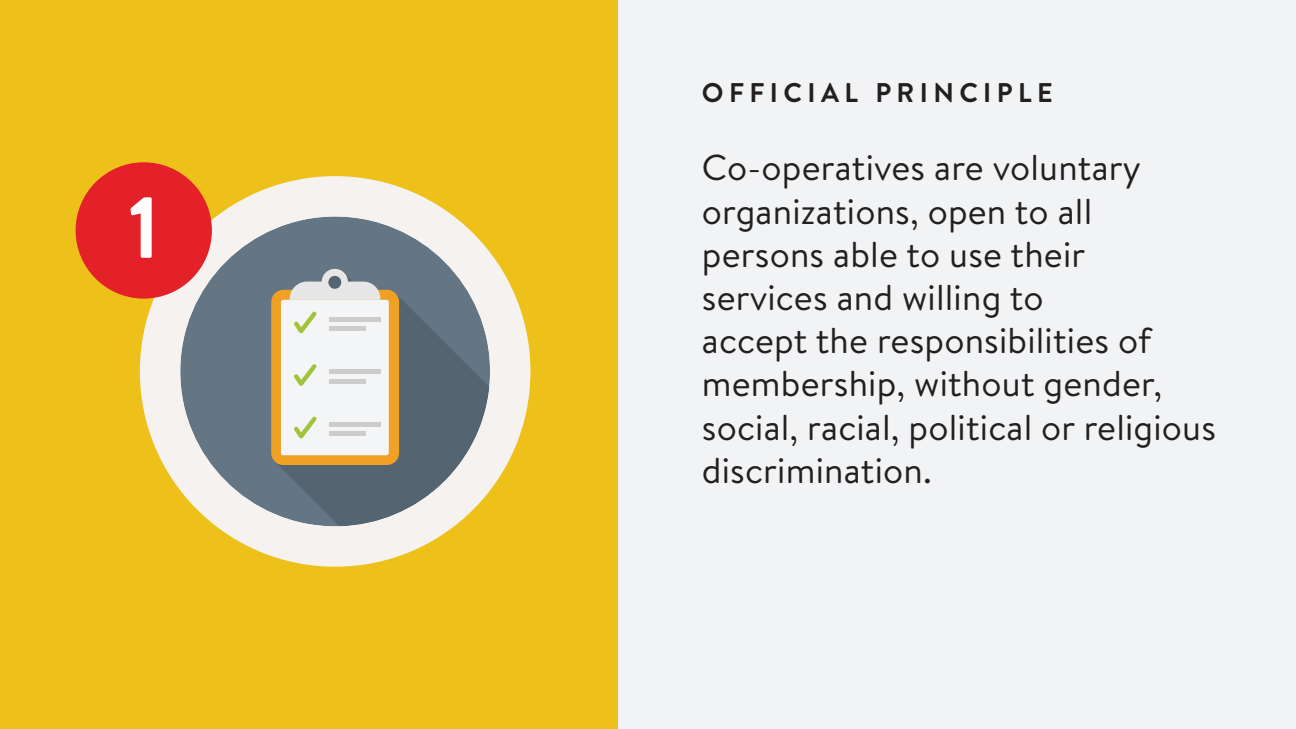
<style>
.page{position:relative;width:1296px;height:729px;background:#f2f3f4}
.page>*{position:absolute;margin:0;border:0;box-sizing:border-box;transform-origin:0 0}
.t1{font:700 86.4px "Brandon Text";color:#fff}
.t2{font:36px/43.2px "Brandon Text";letter-spacing:.005em;color:#231f20}
.t3{font:700 27px "Brandon Text";letter-spacing:.2em;color:#231f20}
</style>
<div class="page">
<div style="left:0;top:0;width:618px;height:729px;background:#edc11a"></div>
<div style="left:140px;top:176px;width:390px;height:391px;background:#f5f2f0;border-radius:50%"></div>
<svg style="left:180px;top:217px;width:310px;height:309px;fill:#647584"></svg>
<svg style="left:275px;top:272px;width:214px;height:254px;fill:#546571"></svg>
<div style="left:271px;top:290px;width:128px;height:175px;background:#f0a023;border-radius:12px"></div>
<div style="left:281px;top:300px;width:108px;height:155px;background:#f4f5f6;border-radius:2px"></div>
<svg style="left:290px;top:269px;width:90px;height:31px"></svg>
<hr style="left:329px;top:370px;width:51px;height:4px;background:#cccccb">
<div style="left:329px;top:379px;width:37px;height:5px;background:#cccccb"></div>
<svg style="left:294px;top:364px;width:23px;height:22px"></svg>
<div style="left:329px;top:422px;width:51px;height:5px;background:#cccccb"></div>
<div style="left:329px;top:431px;width:37px;height:5px;background:#cccccb"></div>
<svg style="left:294px;top:416px;width:23px;height:23px"></svg>
<div style="left:329px;top:317px;width:51px;height:5px;background:#cccccb"></div>
<div style="left:329px;top:326px;width:37px;height:5px;background:#cccccb"></div>
<svg style="left:294px;top:311px;width:23px;height:23px"></svg>
<div style="left:76px;top:162px;width:136px;height:137px;background:#e42028;border-radius:50%"></div>
<h1 class="t1" style="left:128px;top:168px;width:34px">1</h1>
<p class="t3" style="left:702px;top:74px;width:352px">OFFICIAL PRINCIPLE</p>
<p class="t2" style="left:702px;top:145px;width:516px">Co-operatives are voluntary organizations, open to all persons able to use their services and willing to<br>accept the responsibilities of membership, without gender, social, racial, political or religious discrimination.</p>
</div>
